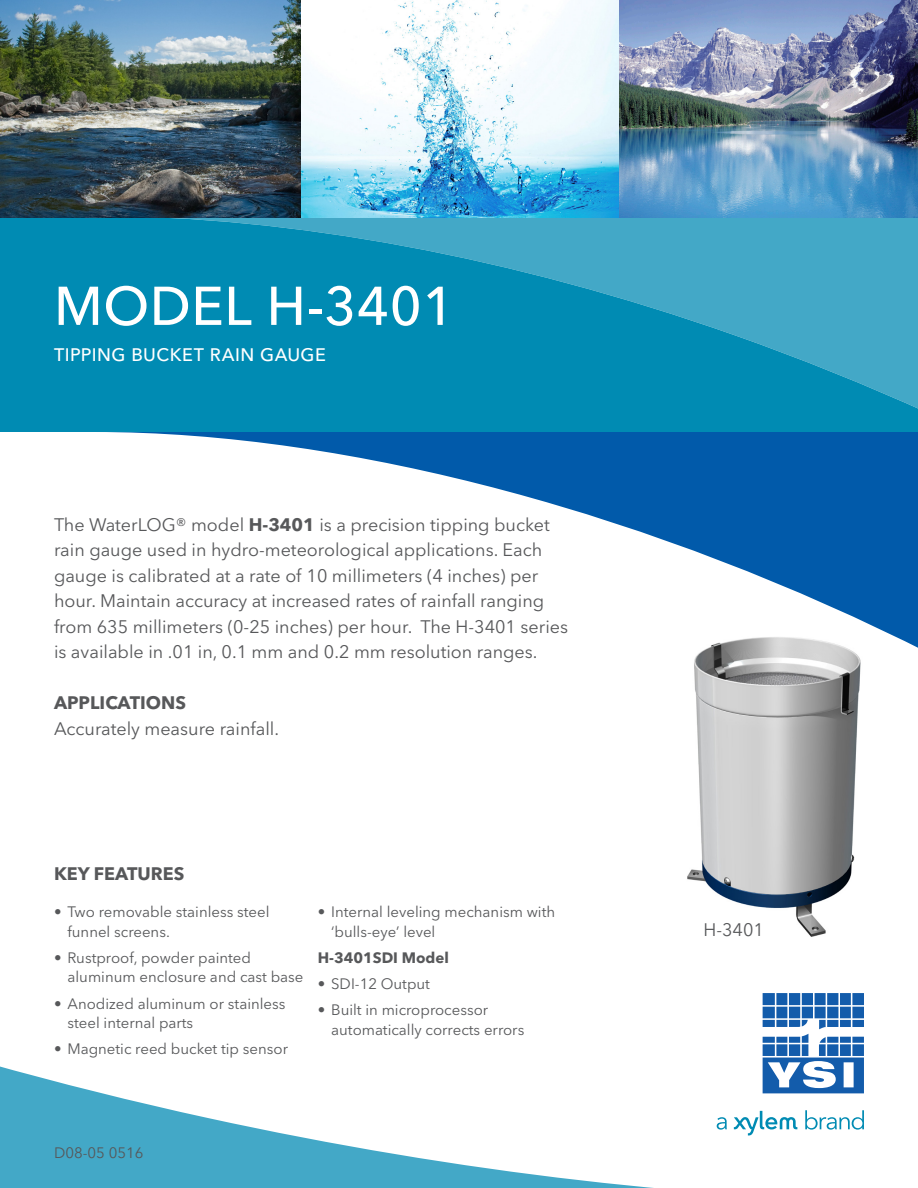
<style>
.page{position:relative;width:918px;height:1188px;background:#fff}
.page>*{position:absolute;margin:0;border:0;box-sizing:border-box;transform-origin:0 0}
.t1{font:500 54px "Avenir Next LT Pro";letter-spacing:.01em;color:#fff}
.Body{font:18px/25.5px "Avenir Next LT Pro";color:#57585a}
.t2{font:500 18px "Avenir Next LT Pro";letter-spacing:.025em;color:#fff}
.Body-2{font:700 18px "Avenir Next LT Pro";color:#57585a}
.Subhead{font:700 18px "Avenir Next LT Pro";color:#57585a}
.Bullets{font:18px "Avenir Next LT Pro";color:#57585a}
.Bullets-2{font:15px/19.5px "Avenir Next LT Pro";color:#57585a}
.Bullets-3{font:700 15px "Avenir Next LT Pro";color:#57585a}
.s1{font-weight:700}
</style>
<div class="page">
<img style="left:687px;top:654px;width:174px;height:283px">
<svg style="left:0;top:218px;width:918px;height:214px;background:#1292b8"></svg>
<svg style="left:107px;top:432px;width:811px;height:222px"></svg>
<svg style="left:0;top:1063px;width:864px;height:125px"></svg>
<img style="left:300px;top:0;width:319px;height:218px">
<img style="left:619px;top:0;width:299px;height:218px">
<img style="left:0;top:0;width:300px;height:218px">
<svg style="left:763px;top:993px;width:101px;height:100px"></svg>
<svg style="left:717px;top:1117px;width:10px;height:13px"></svg>
<svg style="left:805px;top:1110px;width:59px;height:20px"></svg>
<svg style="left:734px;top:1111px;width:63px;height:24px"></svg>
<p class="t1" style="left:54px;top:274px;width:402px">MODEL H-3401</p>
<p class="t2" style="left:54px;top:344px;width:273px">TIPPING BUCKET RAIN GAUGE</p>
<p class="Body" style="left:54px;top:512px;width:516px">The WaterLOG® model <span class="s1">H-3401</span> is a precision tipping bucket rain gauge used in hydro-meteorological applications. Each gauge is calibrated at a rate of 10 millimeters (4 inches) per hour. Maintain accuracy at increased rates of rainfall ranging from 635 millimeters (0-25 inches) per hour. The H-3401 series is available in .01 in, 0.1 mm and 0.2 mm resolution ranges.</p>
<p class="Body-2" style="left:54px;top:692px;width:134px">APPLICATIONS</p>
<p class="Body" style="left:54px;top:716px;width:227px">Accurately measure rainfall.</p>
<p class="Subhead" style="left:54px;top:863px;width:132px">KEY FEATURES</p>
<p class="Bullets-2" style="left:68px;top:902px;width:204px;text-indent:-14px">• Two removable stainless steel funnel screens.</p>
<p class="Bullets-2" style="left:68px;top:948px;width:238px;text-indent:-14px">• Rustproof, powder painted aluminum enclosure and cast base</p>
<p class="Bullets-2" style="left:68px;top:994px;width:220px;text-indent:-14px">• Anodized aluminum or stainless steel internal parts</p>
<p class="Bullets-2" style="left:54px;top:1039px;width:236px">• Magnetic reed bucket tip sensor</p>
<p class="Bullets-2" style="left:331px;top:902px;width:225px;text-indent:-14px">• Internal leveling mechanism with ‘bulls-eye’ level</p>
<p class="Bullets-3" style="left:318px;top:949px;width:133px">H-3401SDI Model</p>
<p class="Bullets-2" style="left:318px;top:974px;width:114px">• SDI-12 Output</p>
<p class="Bullets-2" style="left:331px;top:1000px;width:195px;text-indent:-14px">• Built in microprocessor automatically corrects errors</p>
<p class="Bullets-2" style="left:54px;top:1143px;width:91px">D08-05 0516</p>
<p class="Bullets" style="left:703px;top:919px;width:62px">H-3401</p>
</div>
